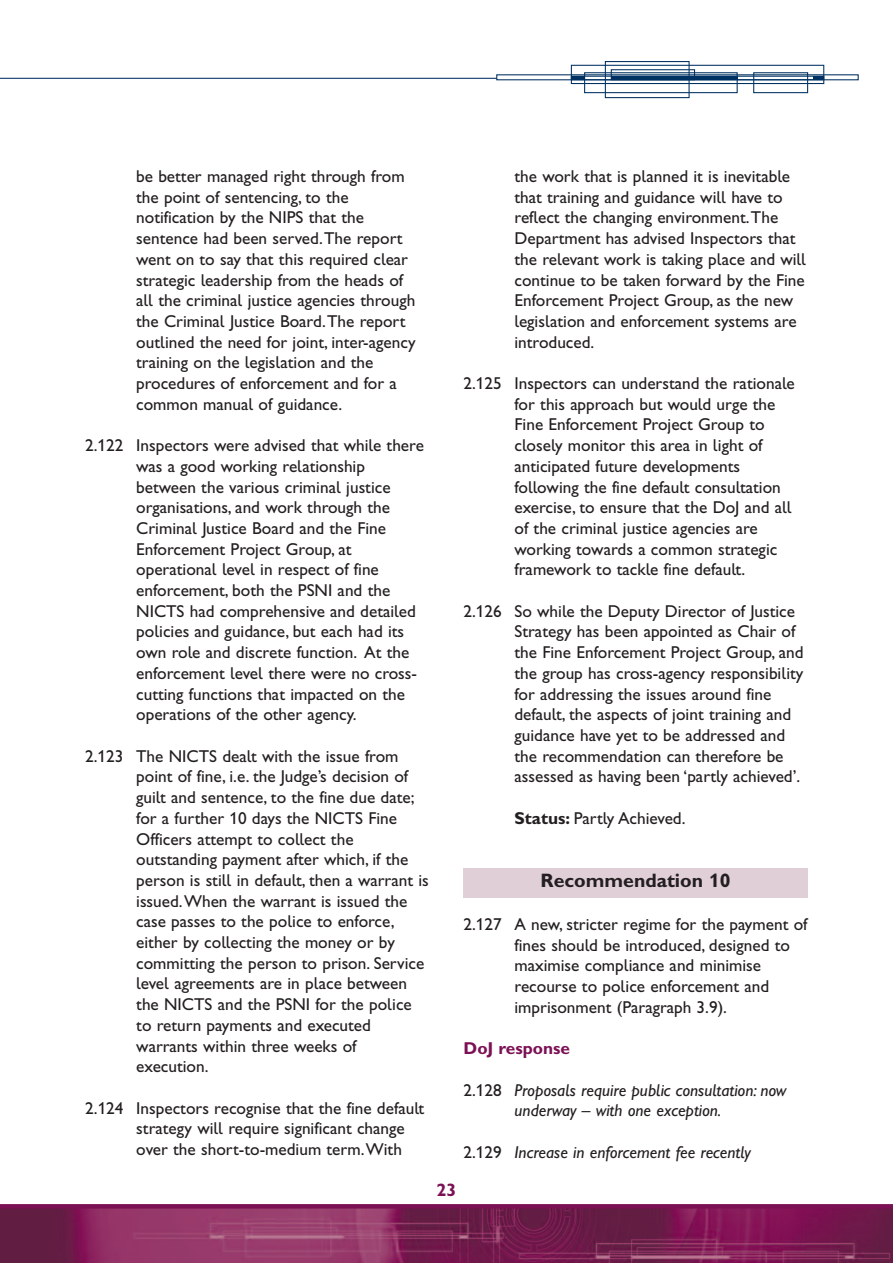
<style>
.page{position:relative;width:893px;height:1263px;background:#fff}
.page>*{position:absolute;margin:0;border:0;box-sizing:border-box;transform-origin:0 0}
.t1{font:19.5px "Gill Sans Hta Bold Plain";color:#231f20}
.t2{font:18px "Gill Sans Hta Bold Plain";color:#7b1154}
.t3{font:17.25px/20.7px "Gill Sans Hta";color:#231f20}
.t4{font:italic 17.25px/20.7px "Gill Sans Hta";color:#231f20}
.t5{font:17.25px "Gill Sans Hta Bold Plain";color:#7b1154}
.s1{font-family:"Gill Sans Hta Bold Plain"}
.s2{font-style:normal}
</style>
<div class="page">
<div style="left:463px;top:868px;width:345px;height:29px;background:#e1cfd8"></div>
<img style="left:1px;top:1208px;width:892px;height:55px">
<div style="left:605px;top:61px;width:85px;height:37px;border:1px solid #003163"></div>
<div style="left:571px;top:65px;width:253px;height:19px;border:1px solid #003163"></div>
<div style="left:753px;top:72px;width:55px;height:21px;border:1px solid #003163"></div>
<div style="left:584px;top:72px;width:154px;height:21px;border:1px solid #003163"></div>
<div style="left:571px;top:76px;width:253px;height:4px;border:1px solid #003163"></div>
<div style="left:611px;top:69px;width:84px;height:11px;border:1px solid #003163"></div>
<hr style="left:571px;top:76px;width:14px;height:4px;background:#003163">
<hr style="left:611px;top:76px;width:126px;height:4px;background:#003163">
<hr style="left:813px;top:76px;width:11px;height:4px;background:#003163">
<hr style="left:0;top:78px;width:497px;height:1px;background:#003163">
<svg style="left:0;top:1204px;width:893px;height:4px;fill:#7b1154"></svg>
<p class="t3" style="left:136px;top:167px;width:281px">be better managed right through from the point of sentencing, to the notification by the NIPS that the sentence had been served.The report went on to say that this required clear strategic leadership from the heads of all the criminal justice agencies through the Criminal Justice Board.The report outlined the need for joint, inter-agency training on the legislation and the procedures of enforcement and for a common manual of guidance.</p>
<p class="t3" style="left:136px;top:437px;width:289px;text-indent:-51px">2.122 Inspectors were advised that while there was a good working relationship between the various criminal justice organisations, and work through the Criminal Justice Board and the Fine Enforcement Project Group, at operational level in respect of fine enforcement, both the PSNI and the NICTS had comprehensive and detailed policies and guidance, but each had its own role and discrete function. At the enforcement level there were no cross&shy;cutting functions that impacted on the operations of the other agency.</p>
<p class="t3" style="left:136px;top:747px;width:294px;text-indent:-51px">2.123 The NICTS dealt with the issue from point of fine, i.e. the Judge’s decision of guilt and sentence, to the fine due date; for a further 10 days the NICTS Fine Officers attempt to collect the outstanding payment after which, if the person is still in default, then a warrant is issued.When the warrant is issued the case passes to the police to enforce, either by collecting the money or by committing the person to prison. Service level agreements are in place between the NICTS and the PSNI for the police to return payments and executed warrants within three weeks of execution.</p>
<p class="t3" style="left:136px;top:1099px;width:290px;text-indent:-51px">2.124 Inspectors recognise that the fine default strategy will require significant change over the short-to-medium term.With</p>
<p class="t3" style="left:514px;top:167px;width:293px">the work that is planned it is inevitable that training and guidance will have to reflect the changing environment.The Department has advised Inspectors that the relevant work is taking place and will continue to be taken forward by the Fine Enforcement Project Group, as the new legislation and enforcement systems are introduced.</p>
<p class="t3" style="left:514px;top:374px;width:282px;text-indent:-51px">2.125 Inspectors can understand the rationale for this approach but would urge the Fine Enforcement Project Group to closely monitor this area in light of anticipated future developments following the fine default consultation exercise, to ensure that the DoJ and all of the criminal justice agencies are working towards a common strategic framework to tackle fine default.</p>
<p class="t3" style="left:514px;top:602px;width:291px;text-indent:-51px">2.126 So while the Deputy Director of Justice Strategy has been appointed as Chair of the Fine Enforcement Project Group, and the group has cross-agency responsibility for addressing the issues around fine default, the aspects of joint training and guidance have yet to be addressed and the recommendation can therefore be assessed as having been ‘partly achieved’.</p>
<p class="t3" style="left:515px;top:809px;width:172px"><span class="s1">Status:</span> Partly Achieved.</p>
<p class="t2" style="left:437px;top:1184px;width:21px">23</p>
<p class="t1" style="left:541px;top:874px;width:192px">Recommendation 10</p>
<p class="t3" style="left:514px;top:915px;width:294px;text-indent:-51px">2.127 A new, stricter regime for the payment of fines should be introduced, designed to maximise compliance and minimise recourse to police enforcement and imprisonment (Paragraph 3.9).</p>
<p class="t5" style="left:463px;top:1042px;width:108px">DoJ response</p>
<p class="t4" style="left:514px;top:1081px;width:273px;text-indent:-51px"><span class="s2">2.128</span> Proposals require public consultation: now underway – with one exception.</p>
<p class="t4" style="left:463px;top:1143px;width:289px"><span class="s2">2.129</span> Increase in enforcement fee recently</p>
</div>
